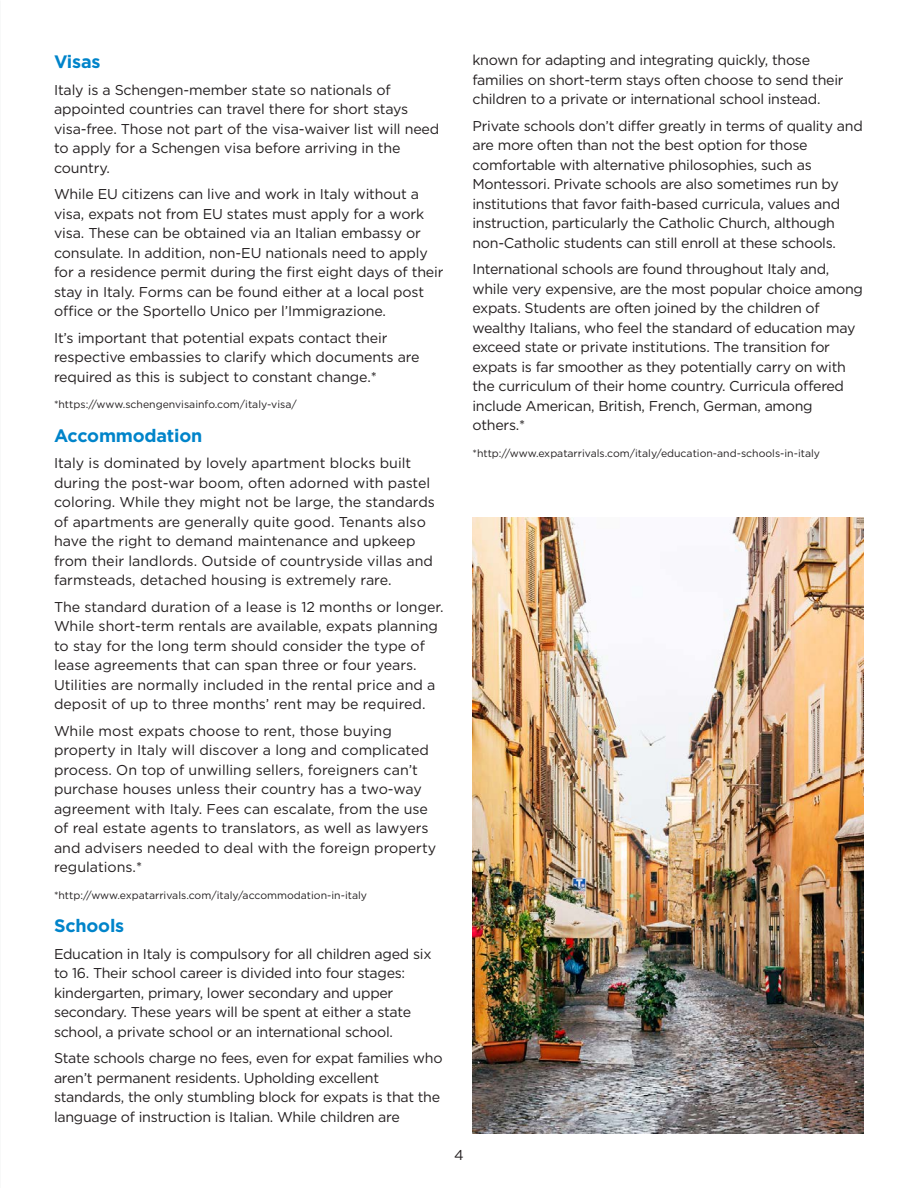
<style>
.page{position:relative;width:918px;height:1188px;background:#fff}
.page>*{position:absolute;margin:0;border:0;box-sizing:border-box;transform-origin:0 0}
.Subhead_body_bold_12{font:700 18px "Gotham";letter-spacing:-.01em;color:#0084ca}
.Body_copy__book_9_5{font:14.25px/19.5px "Gotham";letter-spacing:-.02em;color:#231f20}
.Body_copy__book_9_5-2{font:14.25px/19.5px "Gotham";color:#231f20}
.Legal_copy_Cat{font:14.25px "Gotham";color:#231f20}
.t1{font:10.5px "Gotham";color:#231f20}
</style>
<div class="page">
<img style="left:472px;top:517px;width:392px;height:617px">
<p class="Subhead_body_bold_12" style="left:54px;top:50px;width:48px">Visas</p>
<p class="Body_copy__book_9_5" style="left:54px;top:80px;width:387px">Italy is a Schengen-member state so nationals of appointed countries can travel there for short stays visa-free. Those not part of the visa-waiver list will need to apply for a Schengen visa before arriving in the country.</p>
<p class="Body_copy__book_9_5" style="left:54px;top:184px;width:391px">While EU citizens can live and work in Italy without a visa, expats not from EU states must apply for a work visa. These can be obtained via an Italian embassy or consulate. In addition, non-EU nationals need to apply for a residence permit during the first eight days of their stay in Italy. Forms can be found either at a local post office or the Sportello Unico per l’Immigrazione.</p>
<p class="Body_copy__book_9_5" style="left:54px;top:328px;width:367px">It’s important that potential expats contact their respective embassies to clarify which documents are required as this is subject to constant change.*</p>
<p class="t1" style="left:54px;top:398px;width:244px">*https://www.schengenvisainfo.com/italy-visa/</p>
<p class="Subhead_body_bold_12" style="left:54px;top:424px;width:150px">Accommodation</p>
<p class="Body_copy__book_9_5-2" style="left:54px;top:453px;width:383px">Italy is dominated by lovely apartment blocks built during the post-war boom, often adorned with pastel coloring. While they might not be large, the standards of apartments are generally quite good. Tenants also have the right to demand maintenance and upkeep from their landlords. Outside of countryside villas and farmsteads, detached housing is extremely rare.</p>
<p class="Body_copy__book_9_5-2" style="left:54px;top:597px;width:391px">The standard duration of a lease is 12 months or longer.<br>While short-term rentals are available, expats planning to stay for the long term should consider the type of lease agreements that can span three or four years.<br>Utilities are normally included in the rental price and a deposit of up to three months’ rent may be required.</p>
<p class="Body_copy__book_9_5-2" style="left:54px;top:721px;width:384px">While most expats choose to rent, those buying property in Italy will discover a long and complicated process. On top of unwilling sellers, foreigners can’t purchase houses unless their country has a two-way agreement with Italy. Fees can escalate, from the use of real estate agents to translators, as well as lawyers and advisers needed to deal with the foreign property regulations.*</p>
<p class="t1" style="left:54px;top:889px;width:315px">*http://www.expatarrivals.com/italy/accommodation-in-italy</p>
<p class="Subhead_body_bold_12" style="left:54px;top:914px;width:72px">Schools</p>
<p class="Body_copy__book_9_5" style="left:54px;top:944px;width:379px">Education in Italy is compulsory for all children aged six to 16. Their school career is divided into four stages: kindergarten, primary, lower secondary and upper secondary. These years will be spent at either a state school, a private school or an international school.</p>
<p class="Body_copy__book_9_5" style="left:54px;top:1048px;width:390px">State schools charge no fees, even for expat families who aren’t permanent residents. Upholding excellent standards, the only stumbling block for expats is that the language of instruction is Italian. While children are</p>
<p class="Body_copy__book_9_5" style="left:472px;top:50px;width:373px">known for adapting and integrating quickly, those families on short-term stays often choose to send their children to a private or international school instead.</p>
<p class="Body_copy__book_9_5" style="left:472px;top:116px;width:392px">Private schools don’t differ greatly in terms of quality and are more often than not the best option for those comfortable with alternative philosophies, such as Montessori. Private schools are also sometimes run by institutions that favor faith-based curricula, values and instruction, particularly the Catholic Church, although non-Catholic students can still enroll at these schools.</p>
<p class="Body_copy__book_9_5" style="left:472px;top:259px;width:392px">International schools are found throughout Italy and, while very expensive, are the most popular choice among expats. Students are often joined by the children of wealthy Italians, who feel the standard of education may exceed state or private institutions. The transition for expats is far smoother as they potentially carry on with the curriculum of their home country. Curricula offered include American, British, French, German, among others.*</p>
<p class="t1" style="left:472px;top:447px;width:349px">*http://www.expatarrivals.com/italy/education-and-schools-in-italy</p>
<p class="Legal_copy_Cat" style="left:454px;top:1146px;width:11px">4</p>
</div>
